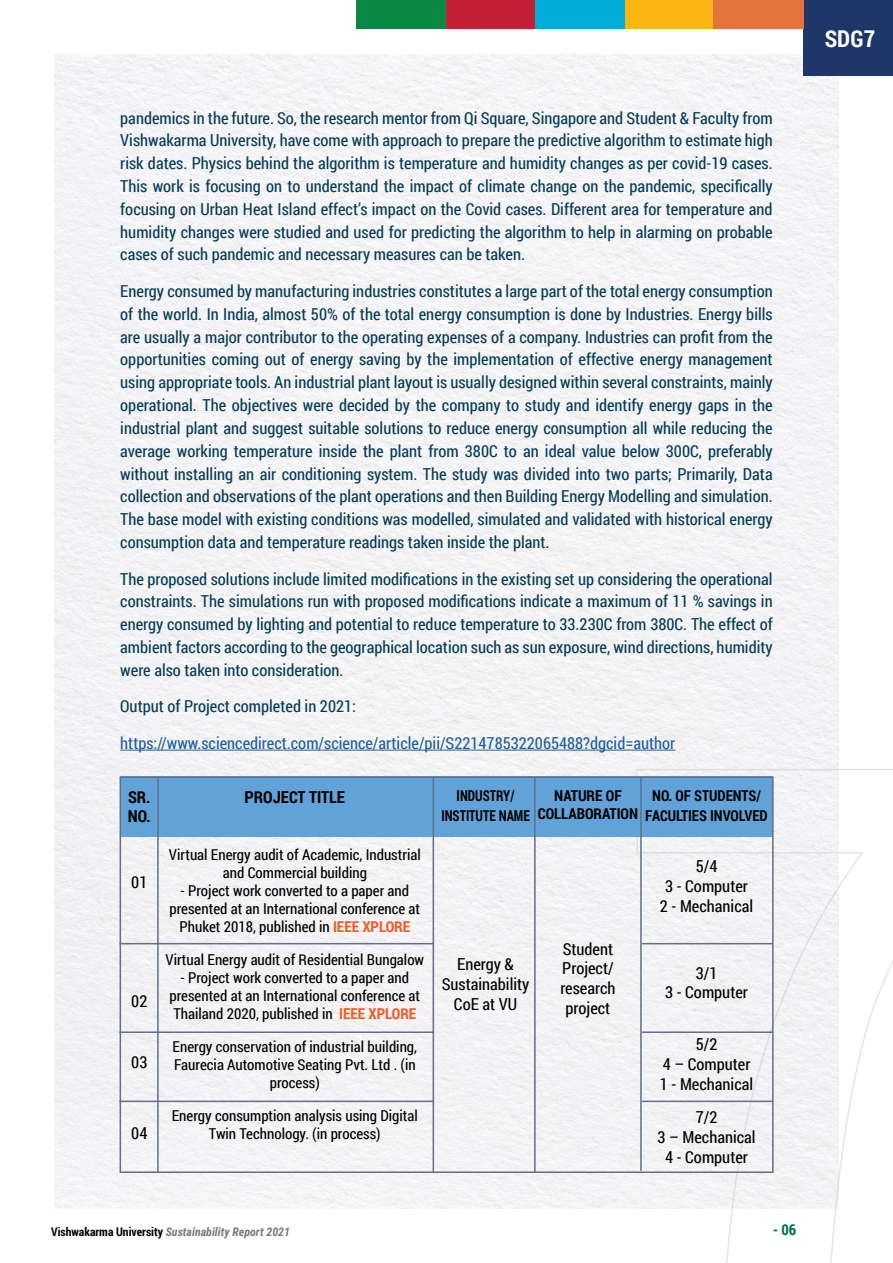
<style>
.page{position:relative;width:893px;height:1263px;background:#fff}
.page>*{position:absolute;margin:0;border:0;box-sizing:border-box;transform-origin:0 0}
.t1{font:700 23.1px "Roboto Condensed";color:#fff}
.t2{font:16.5px/22.8px "Roboto Condensed";color:#053b57;text-align:justify}
.t3{font:16.5px/19.8px "Roboto Condensed";color:#000;text-align:center}
.t4{font:16.5px "Roboto Condensed";color:#215e9e}
.t5{font:700 16.5px/19.8px "Roboto Condensed";color:#000}
.t6{font:15px/18px "Roboto Condensed";color:#000;text-align:center}
.t7{font:700 15px/19.8px "Roboto Condensed";color:#000;text-align:center}
.t8{font:700 15px/19.8px "Roboto Condensed";color:#000;text-align:center;scale:.87 1}
.t9{font:700 15px "Roboto Condensed";color:#00724a}
.t10{font:italic 700 11.85px "Roboto Condensed";color:#77787b}
.s1{font-weight:700;color:#f15a22}
.s2{font-style:normal;color:#000}
</style>
<div class="page">
<div style="left:54px;top:54px;width:785px;height:1155px;background:#f3f3f5"></div>
<div style="left:804px;top:0;width:89px;height:76px;background:#1e3768"></div>
<div style="left:624px;top:0;width:91px;height:28px;background:#fcb614"></div>
<div style="left:535px;top:0;width:89px;height:28px;background:#00add8"></div>
<div style="left:446px;top:0;width:89px;height:28px;background:#c32035"></div>
<div style="left:356px;top:0;width:90px;height:28px;background:#0a8944"></div>
<div style="left:713px;top:0;width:91px;height:28px;background:#e3743c"></div>
<svg style="left:636px;top:768px;width:257px;height:495px"></svg>
<hr style="left:120px;top:750px;width:555px;height:1px;background:#215e9e">
<div style="left:120px;top:777px;width:653px;height:60px;background:#61a3d9"></div>
<div style="left:120px;top:776px;width:654px;height:397px;border:2px solid #626f86"></div>
<hr style="left:157px;top:777px;width:2px;height:396px;background:#626f86">
<hr style="left:433px;top:777px;width:1px;height:396px;background:#626f86">
<hr style="left:640px;top:777px;width:2px;height:394px;background:#626f86">
<hr style="left:534px;top:777px;width:2px;height:396px;background:#626f86">
<hr style="left:119px;top:943px;width:315px;height:1px;background:#626f86">
<hr style="left:642px;top:943px;width:131px;height:1px;background:#626f86">
<hr style="left:119px;top:1031px;width:315px;height:2px;background:#626f86">
<hr style="left:642px;top:1031px;width:131px;height:2px;background:#626f86">
<hr style="left:119px;top:1100px;width:315px;height:2px;background:#626f86">
<hr style="left:642px;top:1100px;width:131px;height:2px;background:#626f86">
<p class="t2" style="left:120px;top:106px;width:654px">pandemics in the future. So, the research mentor from Qi Square, Singapore and Student &amp; Faculty from Vishwakarma University, have come with approach to prepare the predictive algorithm to estimate high risk dates. Physics behind the algorithm is temperature and humidity changes as per covid-19 cases.<br>This work is focusing on to understand the impact of climate change on the pandemic, specifically focusing on Urban Heat Island effect’s impact on the Covid cases. Different area for temperature and humidity changes were studied and used for predicting the algorithm to help in alarming on probable cases of such pandemic and necessary measures can be taken.</p>
<p class="t2" style="left:120px;top:279px;width:654px">Energy consumed by manufacturing industries constitutes a large part of the total energy consumption of the world. In India, almost 50% of the total energy consumption is done by Industries. Energy bills are usually a major contributor to the operating expenses of a company. Industries can profit from the opportunities coming out of energy saving by the implementation of effective energy management using appropriate tools. An industrial plant layout is usually designed within several constraints, mainly operational. The objectives were decided by the company to study and identify energy gaps in the industrial plant and suggest suitable solutions to reduce energy consumption all while reducing the average working temperature inside the plant from 380C to an ideal value below 300C, preferably without installing an air conditioning system. The study was divided into two parts; Primarily, Data collection and observations of the plant operations and then Building Energy Modelling and simulation.<br>The base model with existing conditions was modelled, simulated and validated with historical energy consumption data and temperature readings taken inside the plant.</p>
<p class="t2" style="left:120px;top:567px;width:654px">The proposed solutions include limited modifications in the existing set up considering the operational constraints. The simulations run with proposed modifications indicate a maximum of 11 % savings in energy consumed by lighting and potential to reduce temperature to 33.230C from 380C. The effect of ambient factors according to the geographical location such as sun exposure, wind directions, humidity were also taken into consideration.</p>
<p class="t2" style="left:120px;top:694px;width:237px">Output of Project completed in 2021:</p>
<p class="t4" style="left:120px;top:732px;width:557px">https://www.sciencedirect.com/science/article/pii/S2214785322065488?dgcid=author</p>
<p class="t8" style="left:441px;top:785px;width:103px">INDUSTRY/<br>INSTITUTE NAME</p>
<p class="t7" style="left:538px;top:786px;width:102px;line-height:18px">NATURE OF<br>COLLABORATION</p>
<p class="t7" style="left:645px;top:785px;width:124px">NO. OF STUDENTS/<br>FACULTIES INVOLVED</p>
<p class="t3" style="left:660px;top:856px;width:95px">5/4<br>3 - Computer<br>2 - Mechanical</p>
<p class="t5" style="left:128px;top:786px;width:24px">SR.<br>NO.</p>
<p class="t5" style="left:245px;top:786px;width:102px">PROJECT TITLE</p>
<p class="t6" style="left:169px;top:845px;width:253px">Virtual Energy audit of Academic, Industrial and Commercial building</p>
<p class="t6" style="left:169px;top:881px;width:252px">- Project work converted to a paper and presented at an International conference at<br>Phuket 2018, published in <span class="s1">IEEE XPLORE</span></p>
<p class="t6" style="left:166px;top:950px;width:260px">Virtual Energy audit of Residential Bungalow</p>
<p class="t6" style="left:169px;top:968px;width:252px">- Project work converted to a paper and presented at an International conference at<br>Thailand 2020, published in <span class="s1">IEEE XPLORE</span></p>
<p class="t6" style="left:173px;top:1037px;width:246px">Energy conservation of industrial building,<br>Faurecia Automotive Seating Pvt. Ltd . (in process)</p>
<p class="t6" style="left:172px;top:1106px;width:248px">Energy consumption analysis using Digital<br>Twin Technology. (in process)</p>
<p class="t3" style="left:131px;top:871px;width:18px">01</p>
<p class="t3" style="left:560px;top:938px;width:57px">Student<br>Project/ research project</p>
<p class="t3" style="left:442px;top:954px;width:89px">Energy &amp;<br>Sustainability<br>CoE at VU</p>
<p class="t3" style="left:665px;top:962px;width:84px">3/1<br>3 - Computer</p>
<p class="t3" style="left:660px;top:1034px;width:95px">5/2<br>4 – Computer<br>1 - Mechanical</p>
<p class="t3" style="left:657px;top:1107px;width:100px">7/2<br>3 – Mechanical<br>4 - Computer</p>
<p class="t3" style="left:131px;top:991px;width:18px">02</p>
<p class="t3" style="left:131px;top:1051px;width:18px">03</p>
<p class="t3" style="left:131px;top:1122px;width:18px">04</p>
<p class="t10" style="left:51px;top:1223px;width:240px"><span class="s2">Vishwakarma University</span> Sustainability Report 2021</p>
<p class="t9" style="left:773px;top:1218px;width:25px">- 06</p>
<h1 class="t1" style="left:825px;top:22px;width:52px">SDG7</h1>
</div>
